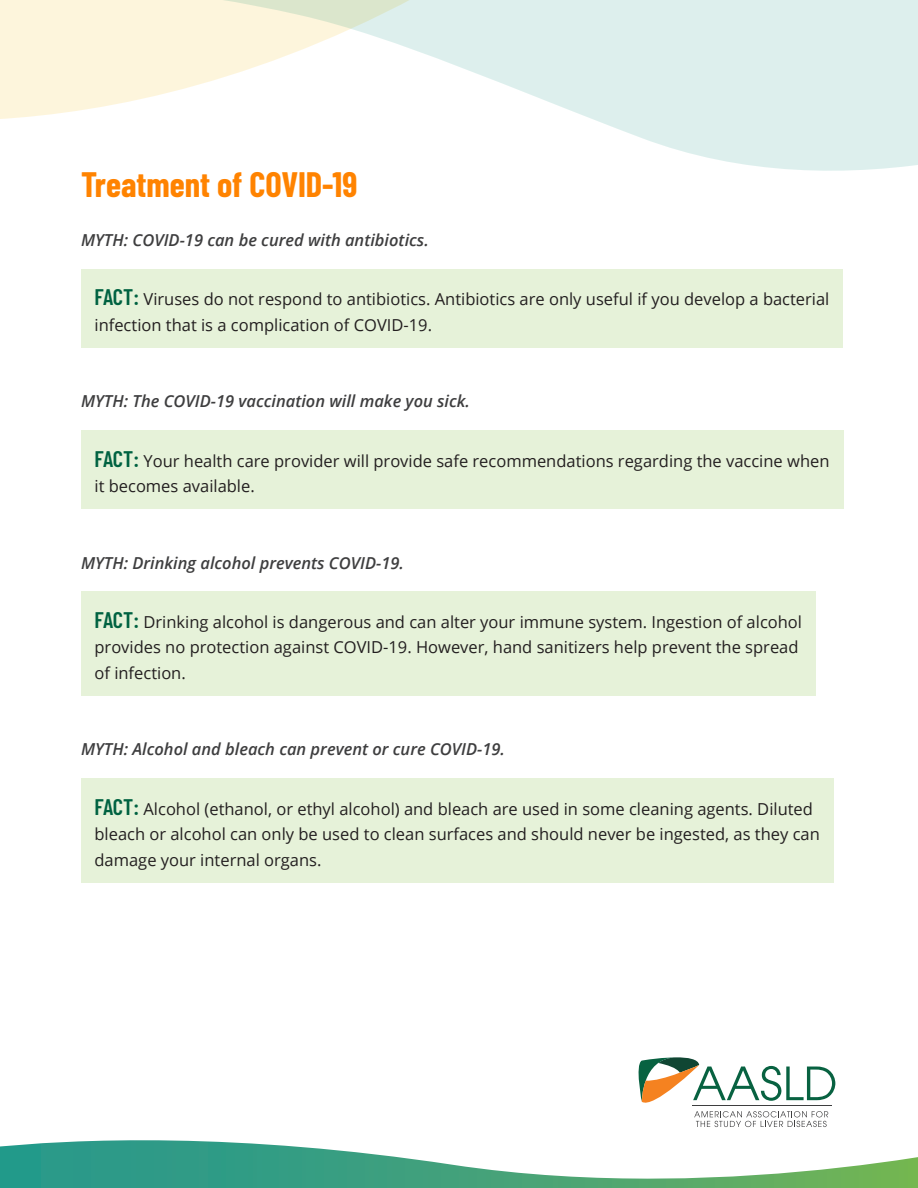
<style>
.page{position:relative;width:918px;height:1188px;background:#fff}
.page>*{position:absolute;margin:0;border:0;box-sizing:border-box;transform-origin:0 0}
.t1{font:700 34.5px "Barlow Condensed";color:#ff8300}
.Fact{font:16.5px/25.5px "Open Sans";color:#231f20}
.Myth{font:italic 600 16.5px "Open Sans";color:#3e3e3f}
.s1{font-family:"Barlow Condensed";font-weight:600;font-size:22.5px;color:#006241}
</style>
<div class="page">
<svg style="left:0;top:1127px;width:918px;height:61px"></svg>
<svg style="left:638px;top:1057px;width:197px;height:70px"></svg>
<div style="left:614px;top:0;width:304px;height:171px;background:#ddefed"></div>
<svg style="left:0;top:0;width:614px;height:128px"></svg>
<div style="left:81px;top:269px;width:762px;height:79px;background:#e6f2d9"></div>
<div style="left:81px;top:430px;width:762px;height:79px;background:#e6f2d9"></div>
<div style="left:81px;top:592px;width:735px;height:104px;background:#e6f2d9"></div>
<div style="left:81px;top:778px;width:752px;height:105px;background:#e6f2d9"></div>
<h2 class="t1" style="left:81px;top:160px;width:278px">Treatment of COVID-19</h2>
<p class="Myth" style="left:81px;top:229px;width:349px">MYTH: COVID-19 can be cured with antibiotics.</p>
<p class="Fact" style="left:94px;top:286px;width:737px"><span class="s1">FACT:</span> Viruses do not respond to antibiotics. Antibiotics are only useful if you develop a bacterial infection that is a complication of COVID-19.</p>
<p class="Myth" style="left:81px;top:390px;width:391px">MYTH: The COVID-19 vaccination will make you sick.</p>
<p class="Fact" style="left:94px;top:447px;width:737px"><span class="s1">FACT:</span> Your health care provider will provide safe recommendations regarding the vaccine when it becomes available.</p>
<p class="Myth" style="left:81px;top:551px;width:325px">MYTH: Drinking alcohol prevents COVID-19.</p>
<p class="Fact" style="left:94px;top:609px;width:709px"><span class="s1">FACT:</span> Drinking alcohol is dangerous and can alter your immune system. Ingestion of alcohol provides no protection against COVID-19. However, hand sanitizers help prevent the spread of infection.</p>
<p class="Myth" style="left:81px;top:738px;width:426px">MYTH: Alcohol and bleach can prevent or cure COVID-19.</p>
<p class="Fact" style="left:94px;top:795px;width:727px"><span class="s1">FACT:</span> Alcohol (ethanol, or ethyl alcohol) and bleach are used in some cleaning agents. Diluted bleach or alcohol can only be used to clean surfaces and should never be ingested, as they can damage your internal organs.</p>
</div>
